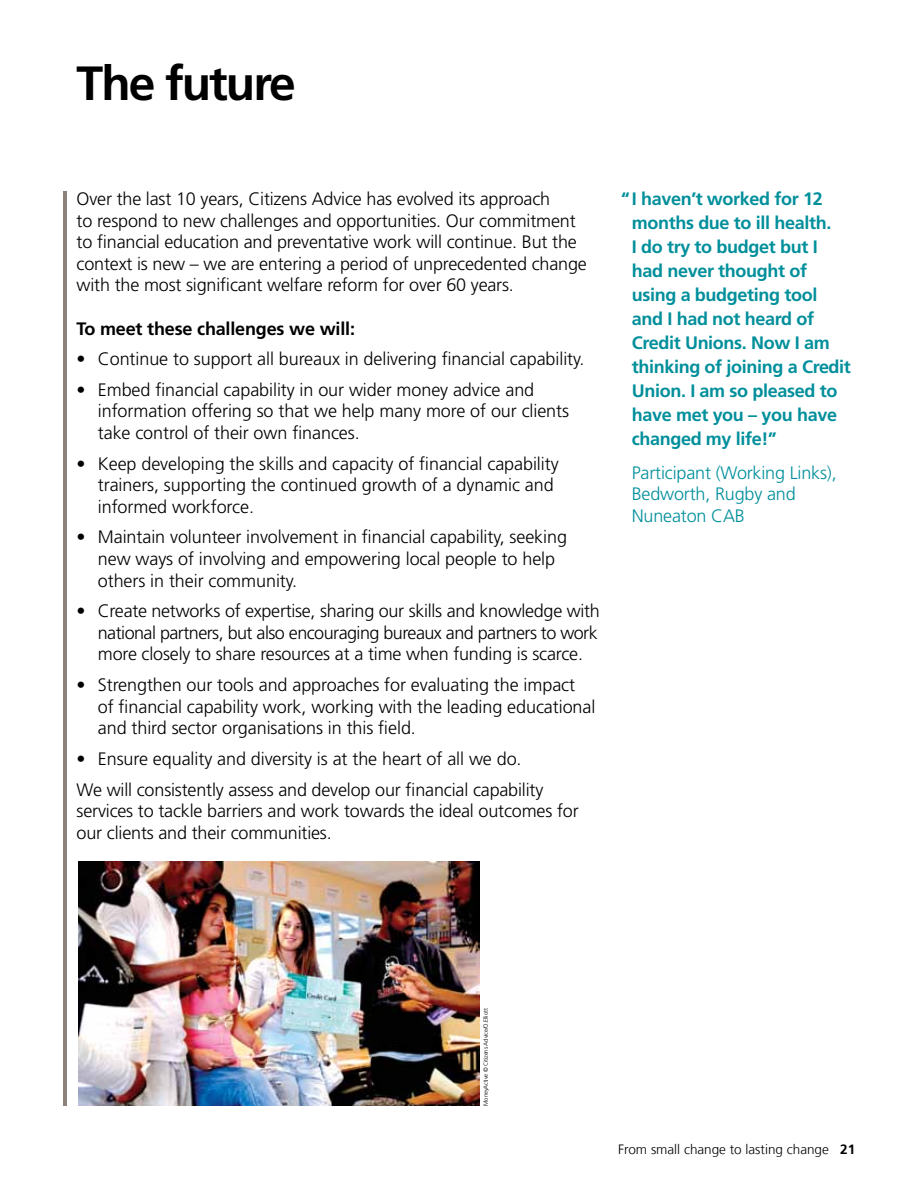
<style>
.page{position:relative;width:919px;height:1191px;background:#fff}
.page>*{position:absolute;margin:0;border:0;box-sizing:border-box;transform-origin:0 0}
.t1{font:700 48px "Frutiger";letter-spacing:-.04em;color:#000}
.t2{font:300 18px/21.6px "Frutiger";letter-spacing:-.005em;color:#000}
.t3{font:700 18px/24px "Frutiger";letter-spacing:-.02em;color:#008f9b}
.t4{font:300 18px/21.6px "Frutiger";letter-spacing:-.01em;color:#008f9b}
.t5{font:700 18px "Frutiger";letter-spacing:-.01em;color:#000}
.t6{font:300 13.5px "Frutiger LT Com";color:#000}
.t7{font:300 6px "Frutiger";letter-spacing:-.02em;color:#000}
.s1{font-weight:700}
</style>
<div class="page">
<hr style="left:64px;top:191px;width:3px;height:915px;background:#8d837c">
<img style="left:78px;top:862px;width:401px;height:244px">
<h1 class="t1" style="left:77px;top:55px;width:221px">The future</h1>
<p class="t2" style="left:77px;top:188px;width:511px">Over the last 10 years, Citizens Advice has evolved its approach<br>to respond to new challenges and opportunities. Our commitment to financial education and preventative work will continue. But the context is new – we are entering a period of unprecedented change with the most significant welfare reform for over 60 years.</p>
<p class="t5" style="left:77px;top:318px;width:280px">To meet these challenges we will:</p>
<p class="t2" style="left:77px;top:348px;width:509px">• Continue to support all bureaux in delivering financial capability.</p>
<p class="t2" style="left:98px;top:379px;width:473px;text-indent:-21px">• Embed financial capability in our wider money advice and information offering so that we help many more of our clients take control of their own finances.</p>
<p class="t2" style="left:98px;top:453px;width:462px;text-indent:-21px">• Keep developing the skills and capacity of financial capability trainers, supporting the continued growth of a dynamic and informed workforce.</p>
<p class="t2" style="left:98px;top:526px;width:470px;text-indent:-21px">• Maintain volunteer involvement in financial capability, seeking new ways of involving and empowering local people to help others in their community.</p>
<p class="t2" style="left:98px;top:600px;width:503px;text-align:justify;text-indent:-21px">• Create networks of expertise, sharing our skills and knowledge with national partners, but also encouraging bureaux and partners to work more closely to share resources at a time when funding is scarce.</p>
<p class="t2" style="left:98px;top:674px;width:499px;text-indent:-21px">• Strengthen our tools and approaches for evaluating the impact of financial capability work, working with the leading educational and third sector organisations in this field.</p>
<p class="t2" style="left:77px;top:743px;width:468px;line-height:30.6px">• Ensure equality and diversity is at the heart of all we do.<br>We will consistently assess and develop our financial capability</p>
<p class="t2" style="left:77px;top:800px;width:503px">services to tackle barriers and work towards the ideal outcomes for our clients and their communities.</p>
<p class="t3" style="left:631px;top:187px;width:221px;text-indent:-11px">“I haven’t worked for 12 months due to ill health.<br>I do try to budget but I had never thought of using a budgeting tool and I had not heard of<br>Credit Unions. Now I am thinking of joining a Credit<br>Union. I am so pleased to have met you – you have changed my life!”</p>
<p class="t4" style="left:631px;top:462px;width:206px">Participant (Working Links),<br>Bedworth, Rugby and<br>Nuneaton CAB</p>
<p class="t7" style="left:482px;top:1106px;width:99px;rotate:-90deg">MoneyActive © Citizens Advice/O.Elliott</p>
<p class="t6" style="left:618px;top:1141px;width:238px">From small change to lasting change <span class="s1">21</span></p>
</div>
